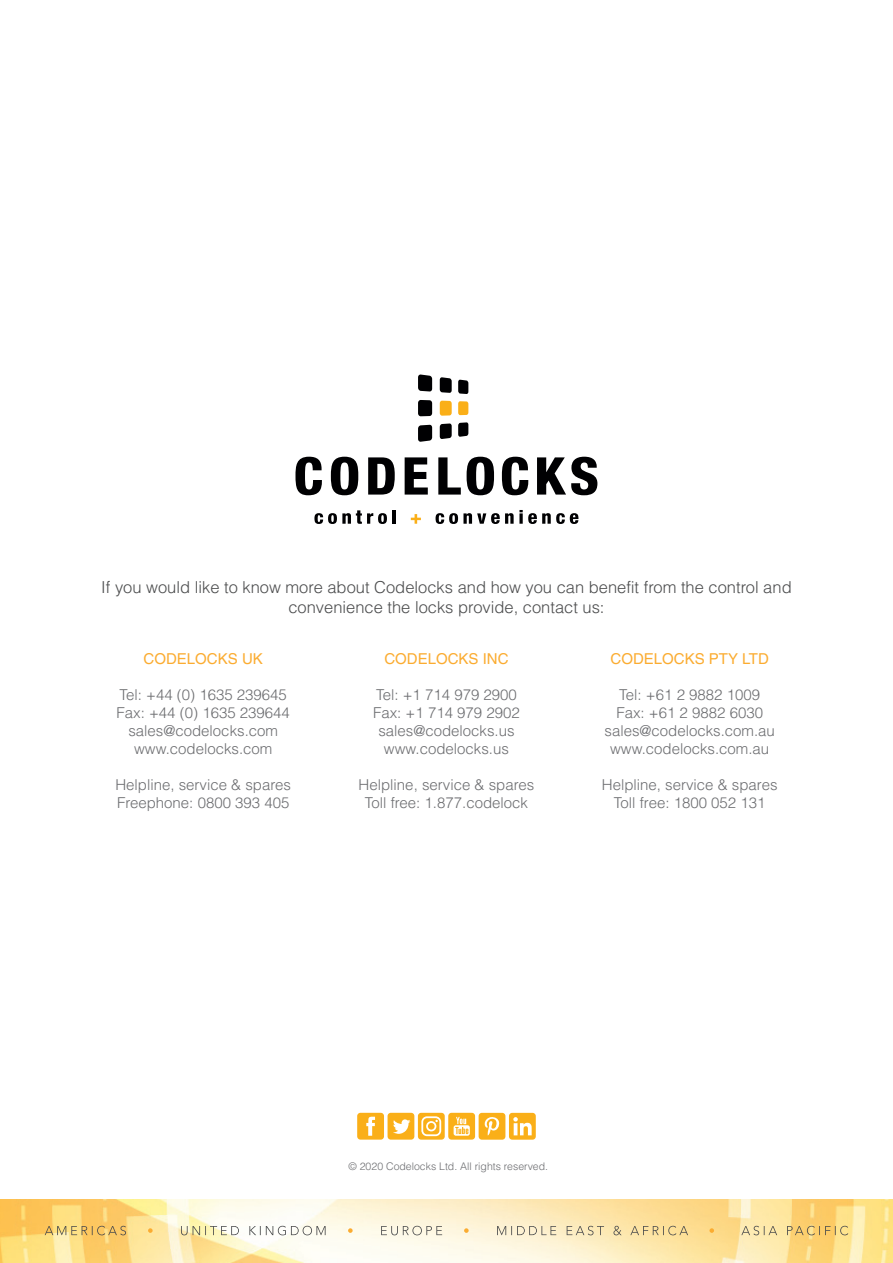
<style>
.page{position:relative;width:893px;height:1263px;background:#fff}
.page>*{position:absolute;margin:0;border:0;box-sizing:border-box;transform-origin:0 0}
.t1{font:300 16.5px/19.8px "Helvetica LT Pro";color:#4b4c4d;text-align:center}
.t2{font:300 15px "Helvetica LT Pro";color:#6c6d70}
.t3{font:15px "Helvetica LT Pro";color:#fbac31}
.t4{font:300 10.5px "Helvetica LT Pro";color:#6c6d70}
</style>
<div class="page">
<svg style="left:458px;top:401px;width:10px;height:14px"></svg>
<svg style="left:440px;top:401px;width:12px;height:15px"></svg>
<svg style="left:458px;top:422px;width:10px;height:15px"></svg>
<svg style="left:440px;top:423px;width:12px;height:16px"></svg>
<svg style="left:418px;top:425px;width:14px;height:17px"></svg>
<svg style="left:418px;top:400px;width:14px;height:16px"></svg>
<svg style="left:458px;top:380px;width:10px;height:14px"></svg>
<svg style="left:440px;top:377px;width:12px;height:16px"></svg>
<svg style="left:418px;top:374px;width:14px;height:18px"></svg>
<svg style="left:295px;top:457px;width:27px;height:38px"></svg>
<svg style="left:331px;top:457px;width:27px;height:38px"></svg>
<svg style="left:368px;top:457px;width:27px;height:38px"></svg>
<svg style="left:405px;top:457px;width:23px;height:38px"></svg>
<svg style="left:438px;top:457px;width:23px;height:38px"></svg>
<svg style="left:467px;top:457px;width:27px;height:38px"></svg>
<svg style="left:502px;top:457px;width:26px;height:38px"></svg>
<svg style="left:537px;top:457px;width:60px;height:38px"></svg>
<svg style="left:411px;top:514px;width:10px;height:10px"></svg>
<svg style="left:314px;top:510px;width:73px;height:14px"></svg>
<hr style="left:392px;top:510px;width:4px;height:14px;background:#000002">
<svg style="left:436px;top:510px;width:142px;height:14px"></svg>
<img style="left:0;top:1200px;width:893px;height:63px">
<svg style="left:741px;top:1226px;width:107px;height:9px"></svg>
<svg style="left:709px;top:1228px;width:5px;height:5px"></svg>
<svg style="left:497px;top:1226px;width:191px;height:9px;background:#decea5"></svg>
<svg style="left:464px;top:1228px;width:5px;height:5px"></svg>
<svg style="left:381px;top:1226px;width:61px;height:9px"></svg>
<svg style="left:348px;top:1228px;width:5px;height:5px"></svg>
<svg style="left:181px;top:1226px;width:145px;height:9px"></svg>
<svg style="left:148px;top:1228px;width:5px;height:5px"></svg>
<svg style="left:45px;top:1226px;width:81px;height:9px"></svg>
<svg style="left:357px;top:1113px;width:179px;height:27px"></svg>
<p class="t1" style="left:101px;top:577px;width:692px">If you would like to know more about Codelocks and how you can benefit from the control and convenience the locks provide, contact us:</p>
<p class="t3" style="left:144px;top:650px;width:121px">CODELOCKS UK</p>
<p class="t2" style="left:119px;top:685px;width:169px">Tel: +44 (0) 1635 239645</p>
<p class="t2" style="left:117px;top:703px;width:175px">Fax: +44 (0) 1635 239644</p>
<p class="t2" style="left:128px;top:721px;width:151px">sales@codelocks.com</p>
<p class="t2" style="left:134px;top:739px;width:140px">www.codelocks.com</p>
<p class="t2" style="left:115px;top:775px;width:177px">Helpline, service &amp; spares</p>
<p class="t2" style="left:117px;top:793px;width:174px">Freephone: 0800 393 405</p>
<p class="t3" style="left:384px;top:650px;width:126px">CODELOCKS INC</p>
<p class="t2" style="left:376px;top:685px;width:142px">Tel: +1 714 979 2900</p>
<p class="t2" style="left:373px;top:703px;width:148px">Fax: +1 714 979 2902</p>
<p class="t2" style="left:378px;top:721px;width:138px">sales@codelocks.us</p>
<p class="t2" style="left:384px;top:739px;width:127px">www.codelocks.us</p>
<p class="t2" style="left:359px;top:775px;width:177px">Helpline, service &amp; spares</p>
<p class="t2" style="left:365px;top:793px;width:165px">Toll free: 1.877.codelock</p>
<p class="t3" style="left:610px;top:650px;width:160px">CODELOCKS PTY LTD</p>
<p class="t2" style="left:619px;top:685px;width:142px">Tel: +61 2 9882 1009</p>
<p class="t2" style="left:616px;top:703px;width:148px">Fax: +61 2 9882 6030</p>
<p class="t2" style="left:604px;top:721px;width:172px">sales@codelocks.com.au</p>
<p class="t2" style="left:610px;top:739px;width:161px">www.codelocks.com.au</p>
<p class="t2" style="left:602px;top:775px;width:177px">Helpline, service &amp; spares</p>
<p class="t2" style="left:614px;top:793px;width:153px">Toll free: 1800 052 131</p>
<p class="t4" style="left:348px;top:1159px;width:201px">© 2020 Codelocks Ltd. All rights reserved.</p>
</div>
